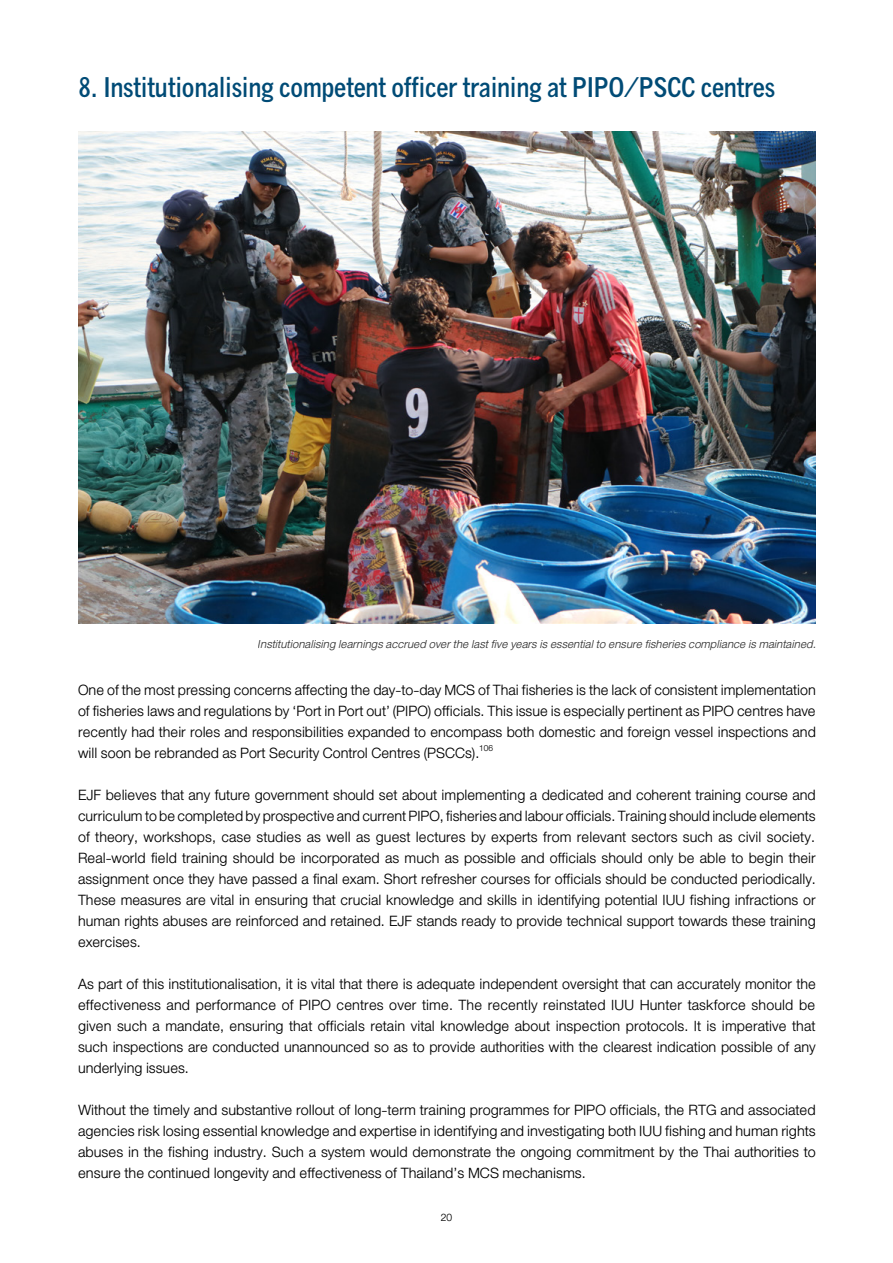
<style>
.page{position:relative;width:893px;height:1263px;background:#fff}
.page>*{position:absolute;margin:0;border:0;box-sizing:border-box;transform-origin:0 0}
.t1{font:700 condensed 27px "News Gothic MT Std";letter-spacing:-.01em;color:#004b76}
.t2{font:21px/21px "DB Helvethaica X Li";color:#000;text-align:justify}
.t3{font:16.5px "DB Helvethaica X 46 Li It";color:#000}
.t4{font:15px "DB Helvethaica X Li";color:#000}
</style>
<div class="page">
<img style="left:79px;top:132px;width:737px;height:491px">
<p class="t1" style="left:79px;top:71px;width:698px">8. Institutionalising competent officer training at PIPO/PSCC centres</p>
<p class="t3" style="left:258px;top:635px;width:560px">Institutionalising learnings accrued over the last five years is essential to ensure fisheries compliance is maintained.</p>
<p class="t2" style="left:78px;top:679px;width:739px">One of the most pressing concerns affecting the day-to-day MCS of Thai fisheries is the lack of consistent implementation of fisheries laws and regulations by ‘Port in Port out’ (PIPO) officials. This issue is especially pertinent as PIPO centres have recently had their roles and responsibilities expanded to encompass both domestic and foreign vessel inspections and will soon be rebranded as Port Security Control Centres (PSCCs).<sup>106</sup></p>
<p class="t2" style="left:78px;top:784px;width:739px">EJF believes that any future government should set about implementing a dedicated and coherent training course and curriculum to be completed by prospective and current PIPO, fisheries and labour officials. Training should include elements of theory, workshops, case studies as well as guest lectures by experts from relevant sectors such as civil society.<br>Real-world field training should be incorporated as much as possible and officials should only be able to begin their assignment once they have passed a final exam. Short refresher courses for officials should be conducted periodically.<br>These measures are vital in ensuring that crucial knowledge and skills in identifying potential IUU fishing infractions or human rights abuses are reinforced and retained. EJF stands ready to provide technical support towards these training exercises.</p>
<p class="t2" style="left:78px;top:973px;width:739px">As part of this institutionalisation, it is vital that there is adequate independent oversight that can accurately monitor the effectiveness and performance of PIPO centres over time. The recently reinstated IUU Hunter taskforce should be given such a mandate, ensuring that officials retain vital knowledge about inspection protocols. It is imperative that such inspections are conducted unannounced so as to provide authorities with the clearest indication possible of any underlying issues.</p>
<p class="t2" style="left:78px;top:1099px;width:739px">Without the timely and substantive rollout of long-term training programmes for PIPO officials, the RTG and associated agencies risk losing essential knowledge and expertise in identifying and investigating both IUU fishing and human rights abuses in the fishing industry. Such a system would demonstrate the ongoing commitment by the Thai authorities to ensure the continued longevity and effectiveness of Thailand’s MCS mechanisms.</p>
<p class="t4" style="left:441px;top:1210px;width:13px">20</p>
</div>
